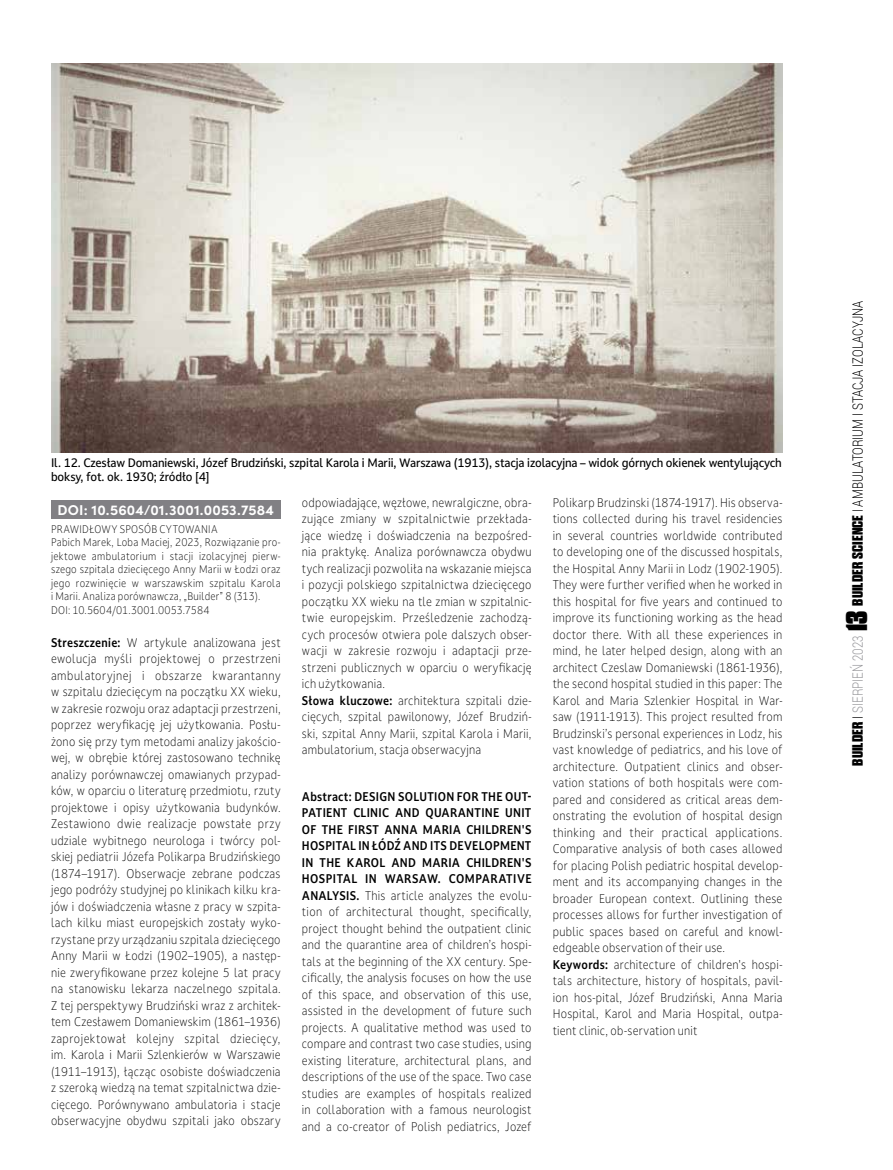
<style>
.page{position:relative;width:893px;height:1170px;background:#fff}
.page>*{position:absolute;margin:0;border:0;box-sizing:border-box;transform-origin:0 0}
.t1{font:300 14.25px "Roboto";color:#000;scale:.8 1}
.t2{font:700 14.25px "Sofia Pro";letter-spacing:.01em;color:#fff}
.t3{font:300 12px/16.5px "Darkmode On CC";letter-spacing:.02em;color:#000;text-align:justify;scale:.89 1}
.t4{font:500 11.7px/13.5px "Darkmode On CC";letter-spacing:-.015em;color:#000;scale:.95 1}
.t5{font:300 10.5px/13.5px "Darkmode On CC";letter-spacing:.025em;color:#000;scale:.89 1}
.s1{font-weight:700}
.s2{font-family:"Dharma Gothic E";font-weight:700;font-stretch:expanded;font-size:15px}
.s3{color:#98989c}
.s4{font-family:"Dharma Gothic E";font-weight:800;font-size:30px}
</style>
<div class="page">
<div style="left:51px;top:500px;width:230px;height:19px;background:#818084"></div>
<img style="left:51px;top:64px;width:731px;height:388px">
<p class="t4" style="left:51px;top:456px;width:771px">Il. 12. Czesław Domaniewski, Józef Brudziński, szpital Karola i Marii, Warszawa (1913), stacja izolacyjna – widok górnych okienek wentylujących boksy, fot. ok. 1930; źródło [4]</p>
<p class="t3" style="left:553px;top:493px;width:259px;text-align:left">Polikarp Brudzinski (1874-1917). His observa&shy;tions collected during his travel residencies in several countries worldwide contributed to developing one of the discussed hospitals, the Hospital Anny Marii in Lodz (1902-1905).<br>They were further verified when he worked in this hospital for five years and continued to improve its functioning working as the head doctor there. With all these experiences in mind, he later helped design, along with an architect Czeslaw Domaniewski (1861-1936), the second hospital studied in this paper: The Karol and Maria Szlenkier Hospital in War&shy;saw (1911-1913). This project resulted from Brudzinski’s personal experiences in Lodz, his vast knowledge of pediatrics, and his love of architecture. Outpatient clinics and obser&shy;vation stations of both hospitals were com&shy;pared and considered as critical areas dem&shy;onstrating the evolution of hospital design thinking and their practical applications.<br>Comparative analysis of both cases allowed for placing Polish pediatric hospital develop&shy;ment and its accompanying changes in the broader European context. Outlining these processes allows for further investigation of public spaces based on careful and knowl&shy;edgeable observation of their use.<br><span class="s1">Keywords:</span> architecture of children's hospi&shy;tals architecture, history of hospitals, pavil&shy;ion hos-pital, Józef Brudziński, Anna Maria Hospital, Karol and Maria Hospital, outpa&shy;tient clinic, ob-servation unit</p>
<p class="t3" style="left:302px;top:493px;width:259px;text-align:left">odpowiadające, węzłowe, newralgiczne, obra&shy;zujące zmiany w szpitalnictwie przekłada&shy;jące wiedzę i doświadczenia na bezpośred&shy;nia praktykę. Analiza porównawcza obydwu tych realizacji pozwoliła na wskazanie miejsca i pozycji polskiego szpitalnictwa dziecięcego początku XX wieku na tle zmian w szpitalnic&shy;twie europejskim. Prześledzenie zachodzą&shy;cych procesów otwiera pole dalszych obser&shy;wacji w zakresie rozwoju i adaptacji prze&shy;strzeni publicznych w oparciu o weryfikację ich użytkowania.<br><span class="s1">Słowa kluczowe:</span> architektura szpitali dzie&shy;cięcych, szpital pawilonowy, Józef Brudziń&shy;ski, szpital Anny Marii, szpital Karola i Marii, ambulatorium, stacja obserwacyjna</p>
<p class="t3" style="left:302px;top:787px;width:259px"><span class="s1">Abstract: DESIGN SOLUTION FOR THE OUT-PATIENT CLINIC AND QUARANTINE UNIT OF THE FIRST ANNA MARIA CHILDREN'S HOSPITAL IN ŁÓDŹ AND ITS DEVELOPMENT IN THE KAROL AND MARIA CHILDREN'S HOSPITAL IN WARSAW. COMPARATIVE ANALYSIS.</span> This article analyzes the evolu&shy;tion of architectural thought, specifically, project thought behind the outpatient clinic and the quarantine area of children’s hospi&shy;tals at the beginning of the XX century. Spe&shy;cifically, the analysis focuses on how the use of this space, and observation of this use, assisted in the development of future such projects. A qualitative method was used to compare and contrast two case studies, using existing literature, architectural plans, and descriptions of the use of the space. Two case studies are examples of hospitals realized in collaboration with a famous neurologist and a co-creator of Polish pediatrics, Jozef</p>
<p class="t2" style="left:58px;top:498px;width:218px">DOI: 10.5604/01.3001.0053.7584</p>
<p class="t5" style="left:51px;top:521px;width:259px">PRAWIDŁOWY SPOSÓB CYTOWANIA<br>Pabich Marek, Loba Maciej, 2023, Rozwiązanie pro&shy;jektowe ambulatorium i stacji izolacyjnej pierw&shy;szego szpitala dziecięcego Anny Marii w Łodzi oraz jego rozwinięcie w warszawskim szpitalu Karola i Marii. Analiza porównawcza, „Builder” 8 (313).<br>DOI: 10.5604/01.3001.0053.7584</p>
<p class="t3" style="left:51px;top:633px;width:260px"><span class="s1">Streszczenie:</span> W artykule analizowana jest ewolucja myśli projektowej o przestrzeni ambulatoryjnej i obszarze kwarantanny w szpitalu dziecięcym na początku XX wieku, w zakresie rozwoju oraz adaptacji przestrzeni, poprzez weryfikację jej użytkowania. Posłu&shy;żono się przy tym metodami analizy jakościo&shy;wej, w obrębie której zastosowano technikę analizy porównawczej omawianych przypad&shy;ków, w oparciu o literaturę przedmiotu, rzuty projektowe i opisy użytkowania budynków.<br>Zestawiono dwie realizacje powstałe przy udziale wybitnego neurologa i twórcy pol&shy;skiej pediatrii Józefa Polikarpa Brudzińskiego (1874–1917). Obserwacje zebrane podczas jego podróży studyjnej po klinikach kilku kra&shy;jów i doświadczenia własne z pracy w szpita&shy;lach kilku miast europejskich zostały wyko&shy;rzystane przy urządzaniu szpitala dziecięcego Anny Marii w Łodzi (1902–1905), a następ&shy;nie zweryfikowane przez kolejne 5 lat pracy na stanowisku lekarza naczelnego szpitala.<br>Z tej perspektywy Brudziński wraz z architek&shy;tem Czesławem Domaniewskim (1861–1936) zaprojektował kolejny szpital dziecięcy, im. Karola i Marii Szlenkierów w Warszawie (1911–1913), łącząc osobiste doświadczenia z szeroką wiedzą na temat szpitalnictwa dzie&shy;cięcego. Porównywano ambulatoria i stacje obserwacyjne obydwu szpitali jako obszary</p>
<p class="t1" style="left:848px;top:765px;width:583px;rotate:-90deg"><span class="s2">BUILDER</span> I <span class="s3">SIERPIEŃ 2023</span> <span class="s4">13</span> <span class="s2">BUILDER SCIENCE</span>I AMBULATORIUM I STACJA IZOLACYJNA</p>
</div>
